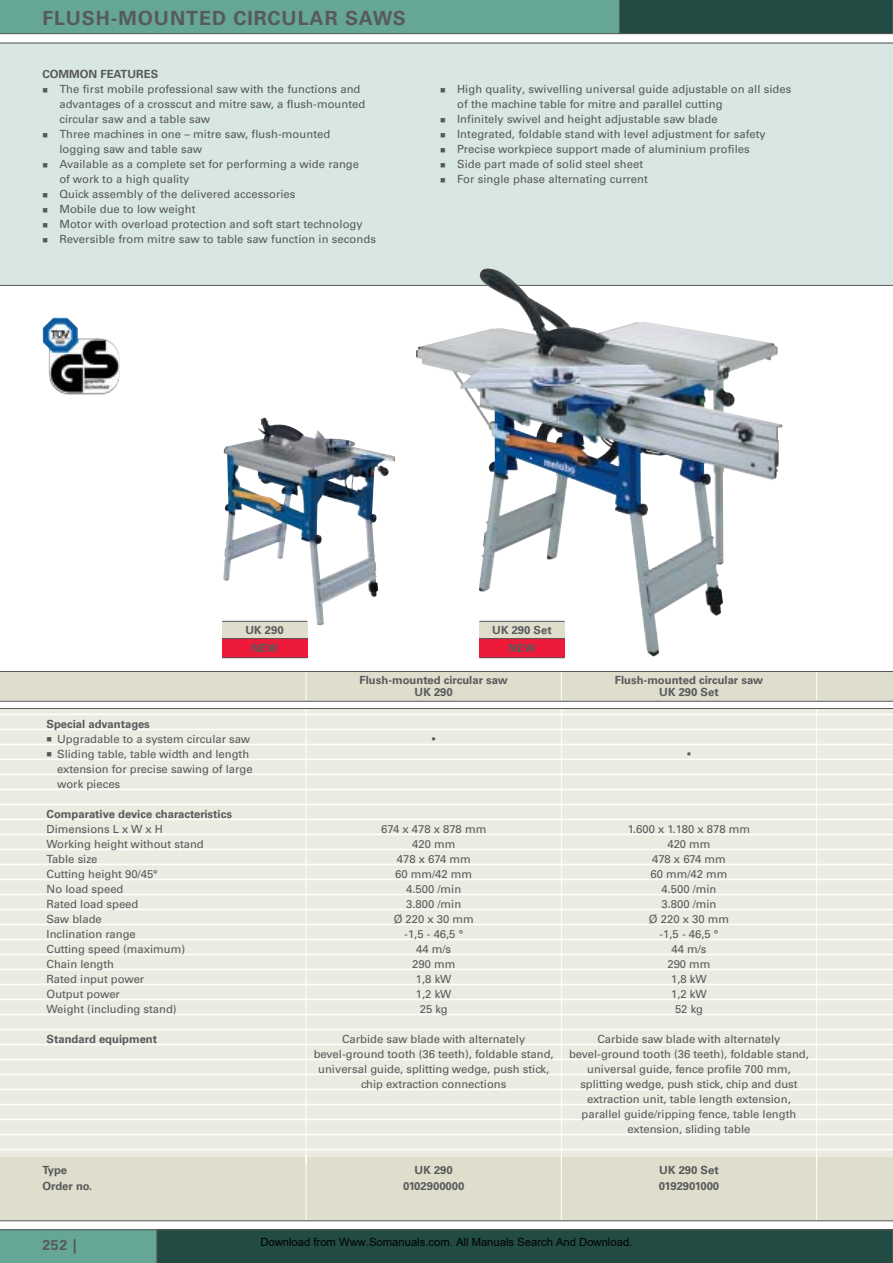
<style>
.page{position:relative;width:893px;height:1263px;background:#fff}
.page>*{position:absolute;margin:0;border:0;box-sizing:border-box;transform-origin:0 0}
.t1{font:700 19.5px "Univers Metabo";letter-spacing:.05em;color:#58595b}
.t2{font:700 14.25px "Univers Metabo";color:#58595b}
.t3{font:11.25px/15px "Univers Metabo";color:#58595b}
.t4{font:700 11.25px/12.8px "Univers Metabo";color:#58595b;text-align:center}
.t5{font:11.25px "Arial";color:#000}
</style>
<div class="page">
<svg style="left:0;top:0;width:892px;height:34px;background:#50887c"></svg>
<svg style="left:0;top:1229px;width:892px;height:34px;background:#2f5a52"></svg>
<div style="left:0;top:708px;width:892px;height:479px;background:#ecebe1"></div>
<hr style="left:0;top:714px;width:892px;height:1px;background:#fff">
<hr style="left:0;top:729px;width:892px;height:1px;background:#fff">
<hr style="left:0;top:744px;width:892px;height:1px;background:#fff">
<hr style="left:0;top:759px;width:892px;height:1px;background:#fff">
<hr style="left:0;top:774px;width:892px;height:1px;background:#fff">
<hr style="left:0;top:789px;width:892px;height:1px;background:#fff">
<hr style="left:0;top:804px;width:892px;height:1px;background:#fff">
<hr style="left:0;top:819px;width:892px;height:1px;background:#fff">
<hr style="left:0;top:834px;width:892px;height:1px;background:#fff">
<hr style="left:0;top:849px;width:892px;height:1px;background:#fff">
<hr style="left:0;top:864px;width:892px;height:1px;background:#fff">
<hr style="left:0;top:879px;width:892px;height:1px;background:#fff">
<hr style="left:0;top:894px;width:892px;height:1px;background:#fff">
<hr style="left:0;top:909px;width:892px;height:1px;background:#fff">
<hr style="left:0;top:924px;width:892px;height:1px;background:#fff">
<hr style="left:0;top:939px;width:892px;height:1px;background:#fff">
<hr style="left:0;top:954px;width:892px;height:1px;background:#fff">
<hr style="left:0;top:969px;width:892px;height:1px;background:#fff">
<hr style="left:0;top:984px;width:892px;height:1px;background:#fff">
<hr style="left:0;top:999px;width:892px;height:1px;background:#fff">
<hr style="left:0;top:1014px;width:892px;height:1px;background:#fff">
<hr style="left:0;top:1029px;width:892px;height:1px;background:#fff">
<hr style="left:0;top:1044px;width:892px;height:1px;background:#fff">
<hr style="left:0;top:1059px;width:892px;height:1px;background:#fff">
<hr style="left:0;top:1074px;width:892px;height:1px;background:#fff">
<hr style="left:0;top:1089px;width:892px;height:1px;background:#fff">
<hr style="left:0;top:1104px;width:892px;height:1px;background:#fff">
<hr style="left:0;top:1119px;width:892px;height:1px;background:#fff">
<hr style="left:0;top:1134px;width:892px;height:1px;background:#fff">
<hr style="left:0;top:1149px;width:892px;height:1px;background:#fff">
<div style="left:0;top:1157px;width:892px;height:63px;background:#dfddcc"></div>
<div style="left:0;top:43px;width:892px;height:242px;background:#d8e7e2"></div>
<img style="left:223px;top:417px;width:172px;height:209px">
<div style="left:0;top:671px;width:892px;height:30px;background:#dfddcc"></div>
<hr style="left:305px;top:671px;width:1px;height:30px;background:#fff">
<hr style="left:561px;top:671px;width:1px;height:30px;background:#fff">
<hr style="left:816px;top:671px;width:1px;height:30px;background:#fff">
<hr style="left:0;top:671px;width:892px;height:1px;background:#58595b">
<hr style="left:0;top:701px;width:892px;height:1px;background:#58595b">
<hr style="left:0;top:285px;width:892px;height:1px;background:#58595b">
<hr style="left:305px;top:1178px;width:1px;height:42px;background:#fff">
<hr style="left:561px;top:1178px;width:1px;height:42px;background:#fff">
<hr style="left:816px;top:1178px;width:1px;height:42px;background:#fff">
<svg style="left:305px;top:710px;width:1px;height:33px"></svg>
<svg style="left:561px;top:709px;width:1px;height:34px"></svg>
<svg style="left:816px;top:709px;width:1px;height:34px"></svg>
<hr style="left:305px;top:743px;width:1px;height:45px;background:#fff">
<hr style="left:561px;top:743px;width:1px;height:45px;background:#fff">
<hr style="left:816px;top:743px;width:1px;height:45px;background:#fff">
<svg style="left:305px;top:788px;width:1px;height:240px"></svg>
<svg style="left:561px;top:788px;width:1px;height:240px"></svg>
<svg style="left:816px;top:788px;width:1px;height:240px"></svg>
<hr style="left:305px;top:1028px;width:1px;height:105px;background:#fff">
<hr style="left:561px;top:1028px;width:1px;height:105px;background:#fff">
<hr style="left:816px;top:1028px;width:1px;height:105px;background:#fff">
<svg style="left:305px;top:1133px;width:1px;height:45px"></svg>
<svg style="left:561px;top:1133px;width:1px;height:45px"></svg>
<svg style="left:816px;top:1133px;width:1px;height:45px"></svg>
<hr style="left:0;top:708px;width:892px;height:1px;background:#58595b">
<hr style="left:0;top:1220px;width:892px;height:1px;background:#58595b">
<div style="left:222px;top:621px;width:85px;height:18px;background:#dfddcc"></div>
<hr style="left:222px;top:621px;width:85px;height:1px;background:#58595b">
<div style="left:222px;top:639px;width:85px;height:19px;background:#ed1a3a"></div>
<hr style="left:222px;top:638px;width:85px;height:1px;background:#58595b">
<hr style="left:222px;top:657px;width:85px;height:1px;background:#58595b">
<img style="left:50px;top:318px;width:70px;height:77px">
<hr style="left:0;top:43px;width:892px;height:1px;background:#58595b">
<img style="left:416px;top:315px;width:364px;height:342px">
<div style="left:479px;top:621px;width:85px;height:18px;background:#dfddcc"></div>
<hr style="left:479px;top:621px;width:85px;height:1px;background:#58595b">
<div style="left:479px;top:639px;width:85px;height:19px;background:#ed1a3a"></div>
<hr style="left:479px;top:638px;width:85px;height:1px;background:#58595b">
<hr style="left:479px;top:657px;width:85px;height:1px;background:#58595b">
<h1 class="t1" style="left:42px;top:10px;width:365px">FLUSH-MOUNTED CIRCULAR SAWS</h1>
<p class="t4" style="left:42px;top:69px;width:117px">COMMON FEATURES</p>
<p class="t3" style="left:59px;top:83px;width:318px">The first mobile professional saw with the functions and advantages of a crosscut and mitre saw, a flush-mounted circular saw and a table saw<br>Three machines in one – mitre saw, flush-mounted<br>logging saw and table saw<br>Available as a complete set for performing a wide range<br>of work to a high quality<br>Quick assembly of the delivered accessories<br>Mobile due to low weight<br>Motor with overload protection and soft start technology Reversible from mitre saw to table saw function in seconds</p>
<p class="t3" style="left:457px;top:83px;width:336px">High quality, swivelling universal guide adjustable on all sides of the machine table for mitre and parallel cutting<br>Infinitely swivel and height adjustable saw blade<br>Integrated, foldable stand with level adjustment for safety Precise workpiece support made of aluminium profiles<br>Side part made of solid steel sheet<br>For single phase alternating current</p>
<p class="t4" style="left:245px;top:625px;width:40px">UK 290</p>
<p class="t4" style="left:251px;top:643px;width:29px">NEW</p>
<p class="t4" style="left:492px;top:622px;width:61px;line-height:17.7px">UK 290 Set<br>NEW</p>
<p class="t4" style="left:359px;top:674px;width:150px">Flush-mounted circular saw<br>UK 290</p>
<p class="t4" style="left:615px;top:674px;width:150px">Flush-mounted circular saw<br>UK 290 Set</p>
<p class="t4" style="left:47px;top:719px;width:105px">Special advantages</p>
<p class="t3" style="left:57px;top:732px;width:197px">Upgradable to a system circular saw<br>Sliding table, table width and length extension for precise sawing of large work pieces</p>
<p class="t4" style="left:47px;top:809px;width:187px">Comparative device characteristics</p>
<p class="t3" style="left:47px;top:822px;width:118px">Dimensions L x W x H</p>
<p class="t3" style="left:381px;top:822px;width:107px">674 x 478 x 878 mm</p>
<p class="t3" style="left:628px;top:822px;width:124px">1.600 x 1.180 x 878 mm</p>
<p class="t3" style="left:47px;top:837px;width:159px">Working height without stand</p>
<p class="t3" style="left:412px;top:837px;width:45px">420 mm</p>
<p class="t3" style="left:667px;top:837px;width:45px">420 mm</p>
<p class="t3" style="left:47px;top:852px;width:52px">Table size</p>
<p class="t3" style="left:397px;top:852px;width:75px">478 x 674 mm</p>
<p class="t3" style="left:652px;top:852px;width:75px">478 x 674 mm</p>
<p class="t3" style="left:47px;top:867px;width:113px">Cutting height 90/45°</p>
<p class="t3" style="left:395px;top:867px;width:78px">60 mm/42 mm</p>
<p class="t3" style="left:650px;top:867px;width:78px">60 mm/42 mm</p>
<p class="t3" style="left:47px;top:882px;width:78px">No load speed</p>
<p class="t3" style="left:406px;top:882px;width:57px">4.500 /min</p>
<p class="t3" style="left:661px;top:882px;width:57px">4.500 /min</p>
<p class="t3" style="left:47px;top:898px;width:93px">Rated load speed</p>
<p class="t3" style="left:406px;top:898px;width:57px">3.800 /min</p>
<p class="t3" style="left:661px;top:898px;width:57px">3.800 /min</p>
<p class="t3" style="left:47px;top:913px;width:57px">Saw blade</p>
<p class="t3" style="left:393px;top:913px;width:82px">Ø 220 x 30 mm</p>
<p class="t3" style="left:649px;top:913px;width:82px">Ø 220 x 30 mm</p>
<p class="t3" style="left:47px;top:928px;width:91px">Inclination range</p>
<p class="t3" style="left:404px;top:928px;width:60px">-1,5 - 46,5 °</p>
<p class="t3" style="left:659px;top:928px;width:60px">-1,5 - 46,5 °</p>
<p class="t3" style="left:47px;top:943px;width:140px">Cutting speed (maximum)</p>
<p class="t3" style="left:416px;top:943px;width:37px">44 m/s</p>
<p class="t3" style="left:671px;top:943px;width:37px">44 m/s</p>
<p class="t3" style="left:47px;top:958px;width:69px">Chain length</p>
<p class="t3" style="left:412px;top:958px;width:45px">290 mm</p>
<p class="t3" style="left:667px;top:958px;width:45px">290 mm</p>
<p class="t3" style="left:47px;top:973px;width:99px">Rated input power</p>
<p class="t3" style="left:416px;top:973px;width:37px">1,8 kW</p>
<p class="t3" style="left:671px;top:973px;width:37px">1,8 kW</p>
<p class="t3" style="left:47px;top:988px;width:75px">Output power</p>
<p class="t3" style="left:416px;top:988px;width:37px">1,2 kW</p>
<p class="t3" style="left:671px;top:988px;width:37px">1,2 kW</p>
<p class="t3" style="left:47px;top:1003px;width:132px">Weight (including stand)</p>
<p class="t3" style="left:420px;top:1003px;width:29px">25 kg</p>
<p class="t3" style="left:675px;top:1003px;width:29px">52 kg</p>
<p class="t4" style="left:47px;top:1034px;width:112px">Standard equipment</p>
<p class="t3" style="left:314px;top:1033px;width:241px;text-align:center">Carbide saw blade with alternately bevel-ground tooth (36 teeth), foldable stand, universal guide, splitting wedge, push stick, chip extraction connections</p>
<p class="t3" style="left:569px;top:1033px;width:241px;text-align:center">Carbide saw blade with alternately bevel-ground tooth (36 teeth), foldable stand, universal guide, fence profile 700 mm, splitting wedge, push stick, chip and dust extraction unit, table length extension, parallel guide/ripping fence, table length extension, sliding table</p>
<p class="t4" style="left:42px;top:1164px;width:26px">Type</p>
<p class="t4" style="left:414px;top:1164px;width:40px">UK 290</p>
<p class="t4" style="left:659px;top:1164px;width:61px">UK 290 Set</p>
<p class="t4" style="left:42px;top:1180px;width:52px">Order no.</p>
<p class="t4" style="left:403px;top:1180px;width:63px">0102900000</p>
<p class="t4" style="left:658px;top:1180px;width:62px">0192901000</p>
<p class="t2" style="left:42px;top:1239px;width:36px">252 |</p>
<p class="t5" style="left:260px;top:1235px;width:373px">Download from Www.Somanuals.com. All Manuals Search And Download.</p>
</div>
